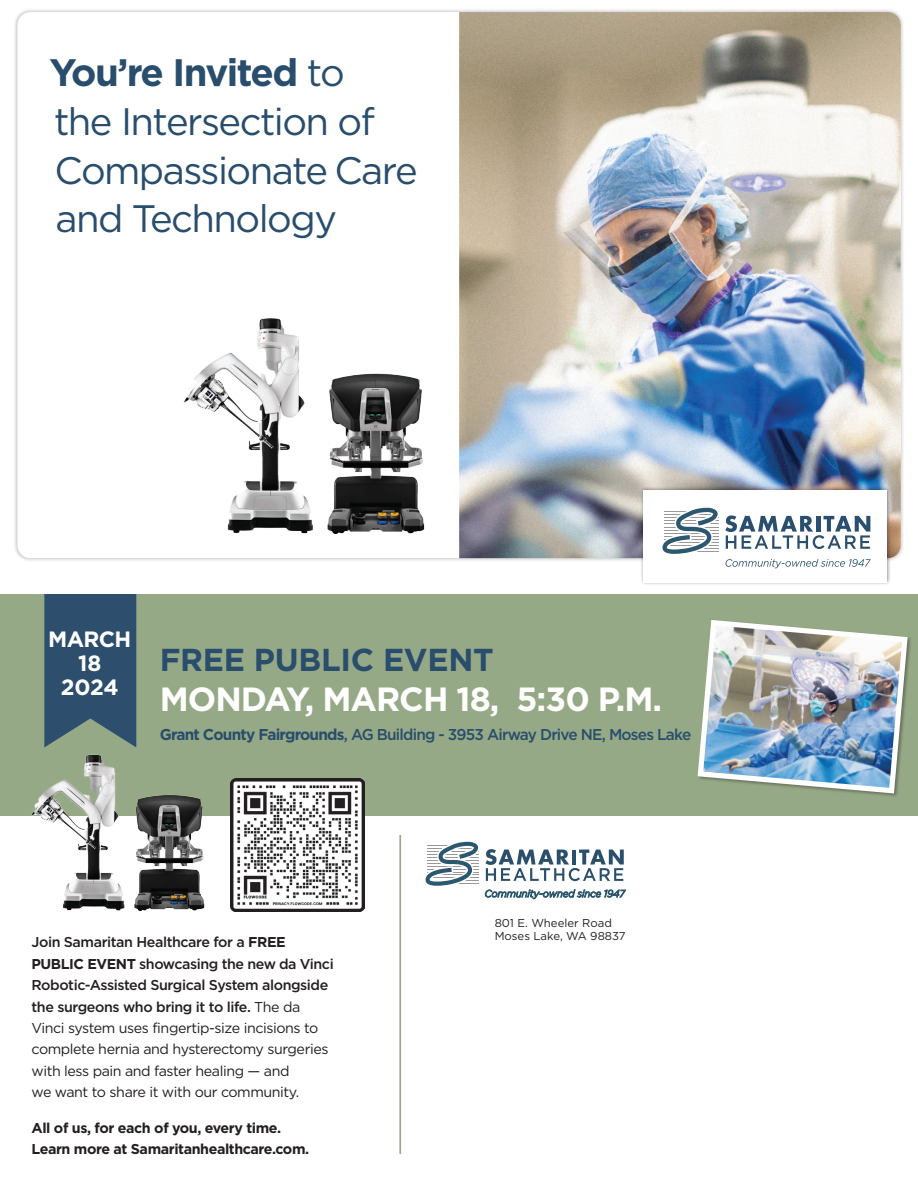
<style>
.page{position:relative;width:918px;height:1188px;background:#fff}
.page>*{position:absolute;margin:0;border:0;box-sizing:border-box;transform-origin:0 0}
.t1{font:38.25px/48.6px "Gotham";letter-spacing:-.04em;color:#294d6c}
.t2{font:700 33.6px "Gotham";letter-spacing:-.03em;color:#fff}
.t3{font:700 31.65px "Gotham";letter-spacing:-.01em;color:#294d6c}
.t4{font:700 22.05px/24px "Gotham";letter-spacing:-.025em;color:#fff;text-align:center}
.t5{font:500 15.75px "Gotham";letter-spacing:-.05em;color:#294d6c}
.t6{font:14.25px/21.5px "Gotham";letter-spacing:-.03em;color:#231f20}
.t7{font:700 14.25px/21.5px "Gotham";letter-spacing:-.03em;color:#231f20}
.t8{font:11.4px/12.9px "Gotham";color:#231f20}
.s1{font-weight:700}
.s2{font-weight:500}
</style>
<div class="page">
<svg style="left:425px;top:841px;width:201px;height:58px"></svg>
<div style="left:0;top:594px;width:918px;height:221px;background:#96a986"></div>
<div style="left:44px;top:594px;width:92px;height:137px;background:#2d4f6d"></div>
<hr style="left:399px;top:835px;width:2px;height:319px;background:#96a986">
<img style="left:24px;top:731px;width:103px;height:180px">
<img style="left:127px;top:731px;width:91px;height:180px">
<img style="left:231px;top:778px;width:133px;height:133px">
<img style="left:697px;top:620px;width:213px;height:176px">
<img style="left:459px;top:12px;width:442px;height:546px">
<div style="left:640px;top:486px;width:251px;height:100px;background:#231f20;opacity:.5"></div>
<div style="left:644px;top:490px;width:243px;height:92px;background:#fff"></div>
<svg style="left:662px;top:507px;width:209px;height:61px"></svg>
<img style="left:184px;top:318px;width:129px;height:216px">
<img style="left:327px;top:373px;width:98px;height:161px">
<h1 class="t1" style="left:50px;top:48px;width:370px"><span class="s1">You’re Invited</span> to<br>the Intersection of<br>Compassionate Care and Technology</h1>
<h3 class="t4" style="left:48px;top:627px;width:85px">MARCH<br>18<br>2024</h3>
<h3 class="t3" style="left:160px;top:639px;width:335px">FREE PUBLIC EVENT</h3>
<h2 class="t2" style="left:160px;top:677px;width:504px">MONDAY, MARCH 18, 5:30 P.M.</h2>
<p class="t5" style="left:160px;top:724px;width:533px"><span class="s1">Grant County Fairgrounds</span>, AG Building - 3953 Airway Drive NE, Moses Lake</p>
<p class="t6" style="left:32px;top:931px;width:304px"><span class="s2">Join Samaritan Healthcare for a</span> <span class="s1">FREE PUBLIC EVENT</span> <span class="s2">showcasing the new da Vinci Robotic-Assisted Surgical System alongside the surgeons who bring it to life.</span> The da Vinci system uses fingertip-size incisions to complete hernia and hysterectomy surgeries with less pain and faster healing — and<br>we want to share it with our community.</p>
<p class="t7" style="left:32px;top:1117px;width:279px">All of us, for each of you, every time.<br>Learn more at Samaritanhealthcare.com.</p>
<p class="t8" style="left:495px;top:916px;width:132px">801 E. Wheeler Road<br>Moses Lake, WA 98837</p>
</div>
